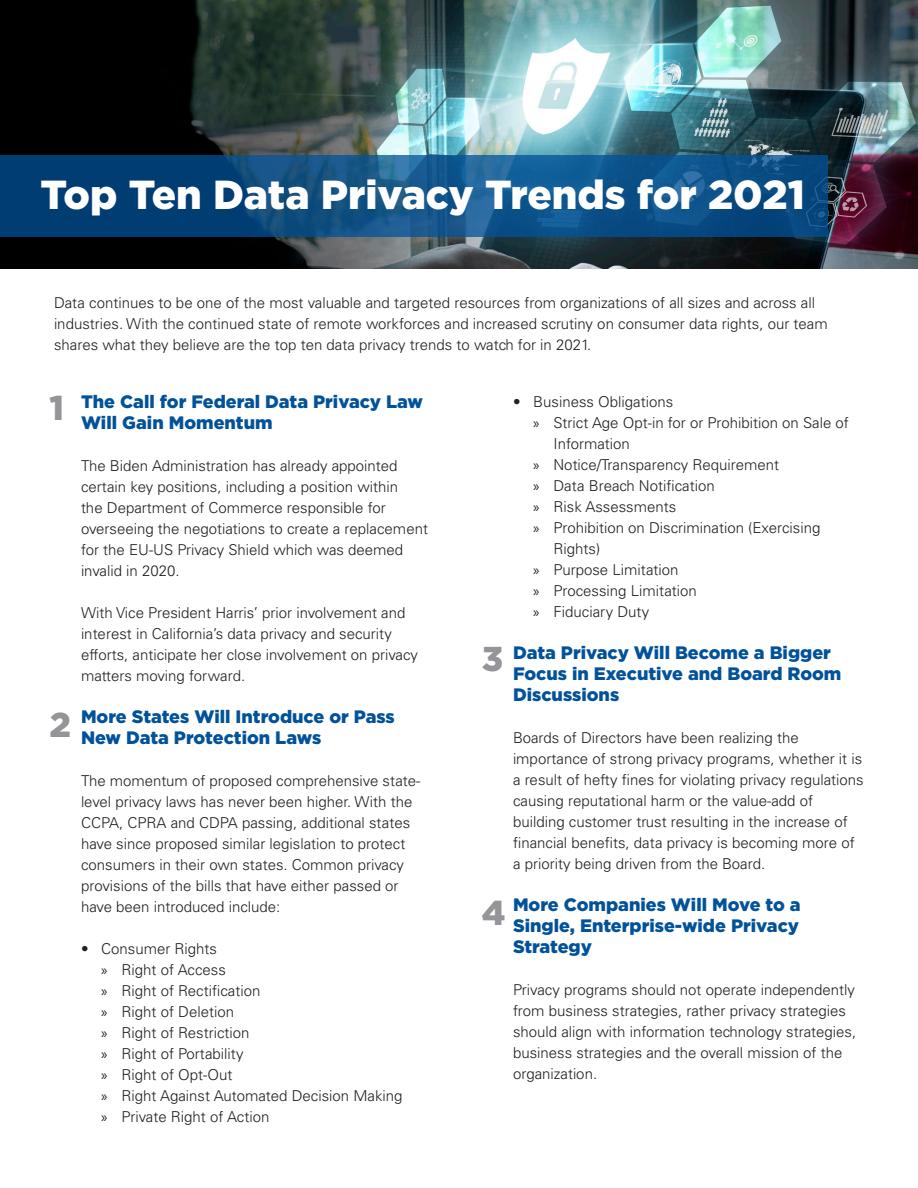
<style>
.page{position:relative;width:918px;height:1188px;background:#fff}
.page>*{position:absolute;margin:0;border:0;box-sizing:border-box;transform-origin:0 0}
.t1{font:900 40.5px "Gotham";color:#fff}
.t2{font:900 34.5px "Gotham";color:#939598}
.t3{font:900 18px/21px "Gotham";color:#01529a}
.t4{font:300 15px/21px "Univers LT";color:#231f20}
.s1{font-family:"Myriad Pro";font-weight:400}
</style>
<div class="page">
<img style="left:0;top:0;width:918px;height:269px">
<svg style="left:0;top:155px;width:828px;height:82px"></svg>
<p class="t1" style="left:40px;top:171px;width:766px">Top Ten Data Privacy Trends for 2021</p>
<p class="t4" style="left:54px;top:292px;width:775px">Data continues to be one of the most valuable and targeted resources from organizations of all sizes and across all industries. With the continued state of remote workforces and increased scrutiny on consumer data rights, our team shares what they believe are the top ten data privacy trends to watch for in 2021.</p>
<p class="t2" style="left:50px;top:388px;width:16px">1</p>
<p class="t2" style="left:50px;top:705px;width:23px">2</p>
<p class="t3" style="left:81px;top:390px;width:344px">The Call for Federal Data Privacy Law<br>Will Gain Momentum</p>
<p class="t4" style="left:81px;top:455px;width:349px">The Biden Administration has already appointed certain key positions, including a position within<br>the Department of Commerce responsible for overseeing the negotiations to create a replacement for the EU-US Privacy Shield which was deemed invalid in 2020.</p>
<p class="t4" style="left:81px;top:602px;width:339px">With Vice President Harris’ prior involvement and interest in California’s data privacy and security efforts, anticipate her close involvement on privacy matters moving forward.</p>
<p class="t3" style="left:81px;top:705px;width:315px">More States Will Introduce or Pass<br>New Data Protection Laws</p>
<p class="t4" style="left:81px;top:770px;width:341px">The momentum of proposed comprehensive state&shy;level privacy laws has never been higher. With the CCPA, CPRA and CDPA passing, additional states have since proposed similar legislation to protect consumers in their own states. Common privacy provisions of the bills that have either passed or have been introduced include:</p>
<p class="t4" style="left:81px;top:938px;width:138px">• Consumer Rights</p>
<p class="t4" style="left:101px;top:959px;width:126px"><span class="s1">»</span> Right of Access</p>
<p class="t4" style="left:101px;top:980px;width:161px"><span class="s1">»</span> Right of Rectification</p>
<p class="t4" style="left:101px;top:1001px;width:134px"><span class="s1">»</span> Right of Deletion</p>
<p class="t4" style="left:101px;top:1022px;width:150px"><span class="s1">»</span> Right of Restriction</p>
<p class="t4" style="left:101px;top:1043px;width:144px"><span class="s1">»</span> Right of Portability</p>
<p class="t4" style="left:101px;top:1064px;width:133px"><span class="s1">»</span> Right of Opt-Out</p>
<p class="t4" style="left:101px;top:1085px;width:303px"><span class="s1">»</span> Right Against Automated Decision Making</p>
<p class="t4" style="left:101px;top:1106px;width:170px"><span class="s1">»</span> Private Right of Action</p>
<p class="t2" style="left:482px;top:639px;width:23px">3</p>
<p class="t2" style="left:482px;top:893px;width:25px">4</p>
<p class="t4" style="left:513px;top:391px;width:162px">• Business Obligations</p>
<p class="t4" style="left:554px;top:412px;width:297px;text-indent:-20px"><span class="s1">»</span> Strict Age Opt-in for or Prohibition on Sale of<br>Information</p>
<p class="t4" style="left:533px;top:454px;width:247px"><span class="s1">»</span> Notice/Transparency Requirement</p>
<p class="t4" style="left:533px;top:475px;width:183px"><span class="s1">»</span> Data Breach Notification</p>
<p class="t4" style="left:533px;top:496px;width:145px"><span class="s1">»</span> Risk Assessments</p>
<p class="t4" style="left:554px;top:517px;width:268px;text-indent:-20px"><span class="s1">»</span> Prohibition on Discrimination (Exercising<br>Rights)</p>
<p class="t4" style="left:533px;top:559px;width:147px"><span class="s1">»</span> Purpose Limitation</p>
<p class="t4" style="left:533px;top:580px;width:165px"><span class="s1">»</span> Processing Limitation</p>
<p class="t4" style="left:533px;top:601px;width:118px"><span class="s1">»</span> Fiduciary Duty</p>
<p class="t3" style="left:513px;top:641px;width:330px">Data Privacy Will Become a Bigger<br>Focus in Executive and Board Room<br>Discussions</p>
<p class="t4" style="left:513px;top:727px;width:352px">Boards of Directors have been realizing the importance of strong privacy programs, whether it is a result of hefty fines for violating privacy regulations causing reputational harm or the value-add of building customer trust resulting in the increase of financial benefits, data privacy is becoming more of a priority being driven from the Board.</p>
<p class="t3" style="left:513px;top:893px;width:289px;text-align:justify">More Companies Will Move to a Single, Enterprise-wide Privacy Strategy</p>
<p class="t4" style="left:513px;top:979px;width:345px">Privacy programs should not operate independently from business strategies, rather privacy strategies should align with information technology strategies, business strategies and the overall mission of the organization.</p>
</div>
